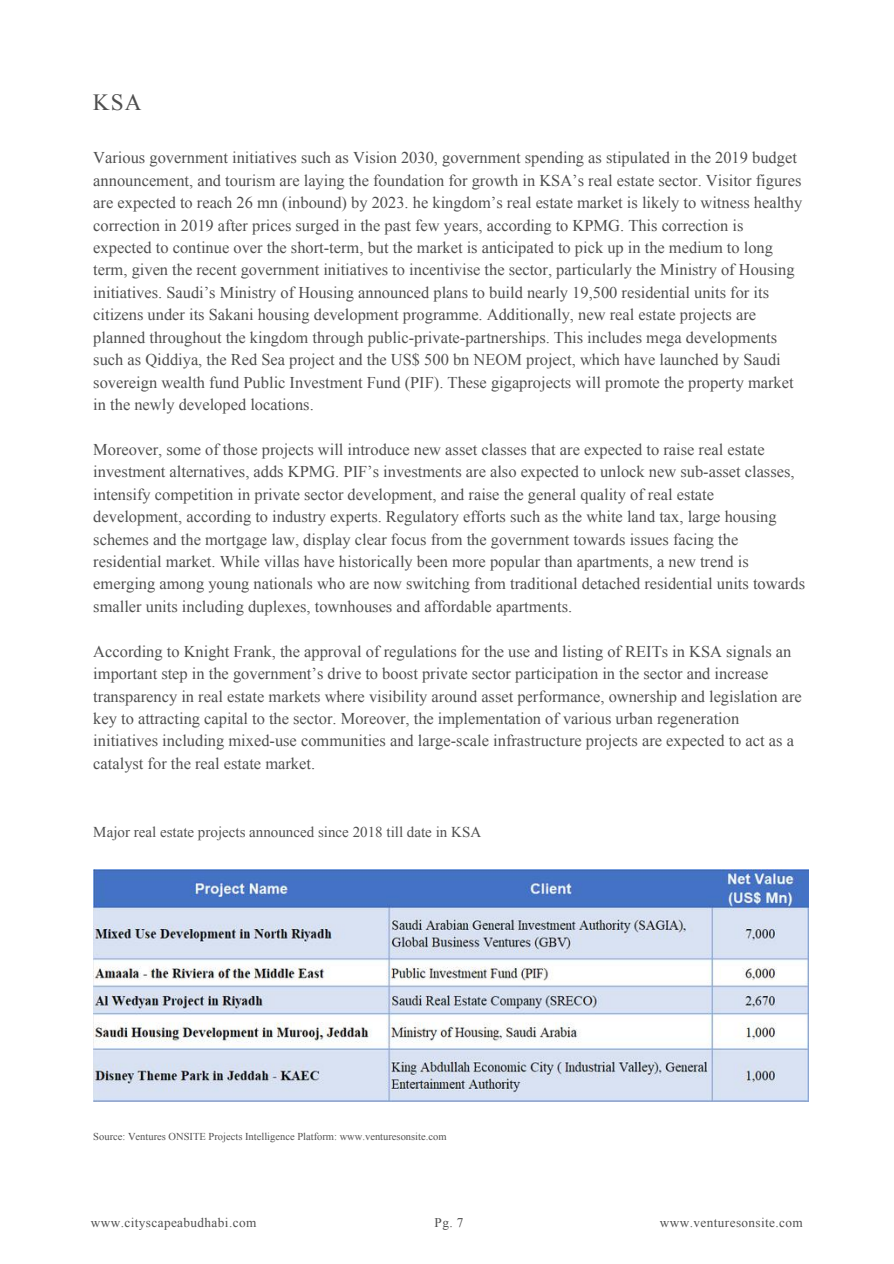
<style>
.page{position:relative;width:894px;height:1264px;background:#fff}
.page>*{position:absolute;margin:0;border:0;box-sizing:border-box;transform-origin:0 0}
.t1{font:23.25px "Times New Roman";color:#4f4f4f}
.t2{font:16.5px/22.4px "Times New Roman";color:#4f4f4f}
.t3{font:15px "Times New Roman";color:#4f4f4f}
.t4{font:13.2px "Times New Roman";letter-spacing:.03em;color:#4f4f4f}
.t5{font:10.5px "Times New Roman";color:#4f4f4f}
</style>
<div class="page">
<img style="left:93px;top:869px;width:715px;height:232px">
<h1 class="t1" style="left:93px;top:89px;width:50px">KSA</h1>
<p class="t2" style="left:93px;top:147px;width:710px">Various government initiatives such as Vision 2030, government spending as stipulated in the 2019 budget announcement, and tourism are laying the foundation for growth in KSA’s real estate sector. Visitor figures are expected to reach 26 mn (inbound) by 2023. he kingdom’s real estate market is likely to witness healthy correction in 2019 after prices surged in the past few years, according to KPMG. This correction is expected to continue over the short-term, but the market is anticipated to pick up in the medium to long term, given the recent government initiatives to incentivise the sector, particularly the Ministry of Housing initiatives. Saudi’s Ministry of Housing announced plans to build nearly 19,500 residential units for its citizens under its Sakani housing development programme. Additionally, new real estate projects are planned throughout the kingdom through public-private-partnerships. This includes mega developments such as Qiddiya, the Red Sea project and the US$ 500 bn NEOM project, which have launched by Saudi sovereign wealth fund Public Investment Fund (PIF). These gigaprojects will promote the property market in the newly developed locations.</p>
<p class="t2" style="left:93px;top:438px;width:713px">Moreover, some of those projects will introduce new asset classes that are expected to raise real estate investment alternatives, adds KPMG. PIF’s investments are also expected to unlock new sub-asset classes, intensify competition in private sector development, and raise the general quality of real estate development, according to industry experts. Regulatory efforts such as the white land tax, large housing schemes and the mortgage law, display clear focus from the government towards issues facing the residential market. While villas have historically been more popular than apartments, a new trend is emerging among young nationals who are now switching from traditional detached residential units towards smaller units including duplexes, townhouses and affordable apartments.</p>
<p class="t2" style="left:93px;top:640px;width:709px">According to Knight Frank, the approval of regulations for the use and listing of REITs in KSA signals an important step in the government’s drive to boost private sector participation in the sector and increase transparency in real estate markets where visibility around asset performance, ownership and legislation are key to attracting capital to the sector. Moreover, the implementation of various urban regeneration initiatives including mixed-use communities and large-scale infrastructure projects are expected to act as a catalyst for the real estate market.</p>
<p class="t3" style="left:93px;top:823px;width:389px">Major real estate projects announced since 2018 till date in KSA</p>
<p class="t5" style="left:93px;top:1130px;width:354px">Source: Ventures ONSITE Projects Intelligence Platform: www.venturesonsite.com</p>
<p class="t4" style="left:91px;top:1215px;width:167px">www.cityscapeabudhabi.com</p>
<p class="t4" style="left:434px;top:1214px;width:30px">Pg. 7</p>
<p class="t4" style="left:659px;top:1215px;width:144px">www.venturesonsite.com</p>
</div>
